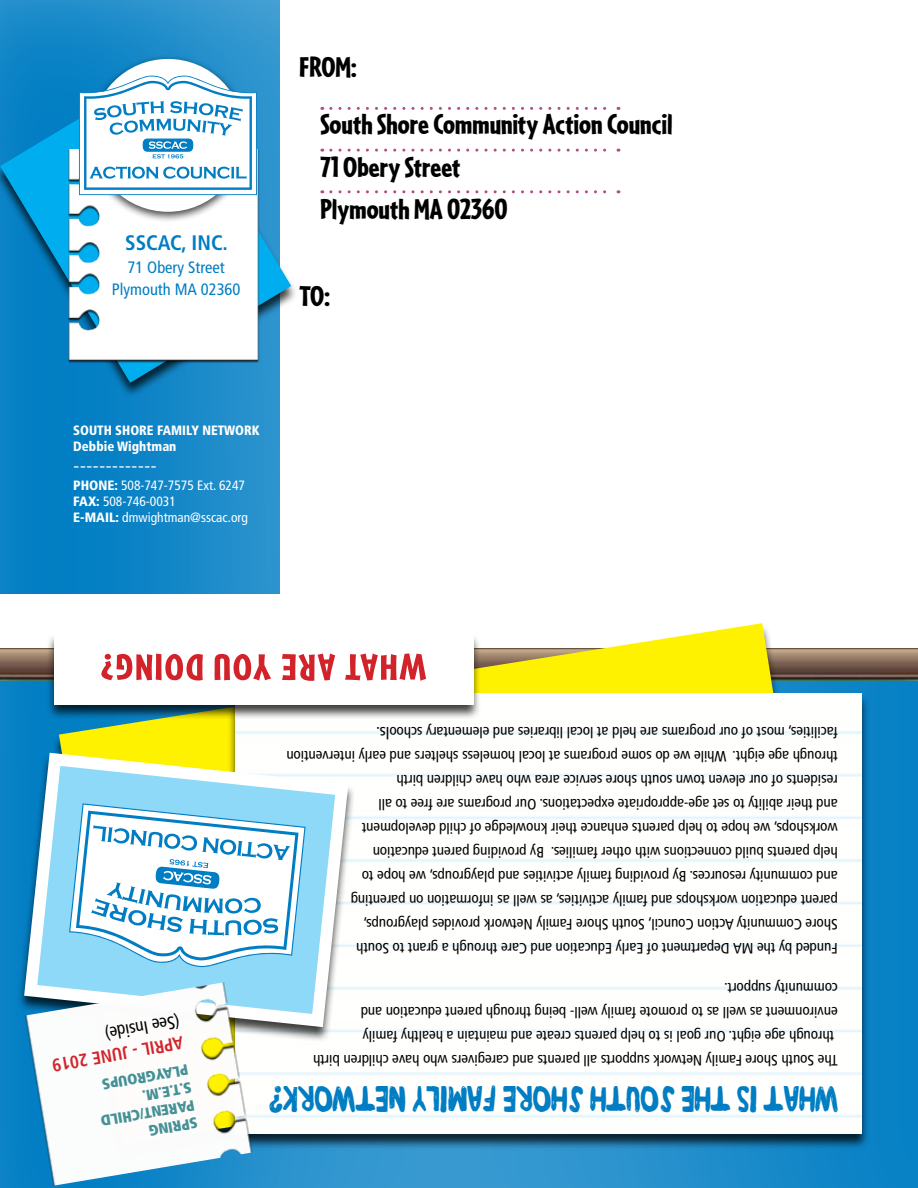
<style>
.page{position:relative;width:918px;height:1188px;background:#fff}
.page>*{position:absolute;margin:0;border:0;box-sizing:border-box;transform-origin:0 0}
.t1{font:900 30px/42.8px "Cafeteria";color:#000;scale:.96 1}
.t2{font:30px "daub";color:#007dc3;scale:.8 1}
.t3{font:300 condensed 21.75px "Frutiger LT Std";color:#fff}
.t4{font:700 condensed 21px "Frutiger LT Std";color:#007dc3}
.t5{font:700 condensed 18px "Frutiger LT Std";color:#d2232a;scale:.96 1}
.t6{font:condensed 18px "Frutiger LT Std";color:#000;scale:.96 1}
.t7{font:condensed 16.5px/22.5px "Frutiger LT Std";color:#007dc3;text-align:center}
.t8{font:condensed 15px/24px "Frutiger LT Std";color:#000}
.t9{font:900 condensed 15px/18px "Frutiger LT Std";color:#459196;scale:.96 1}
.t10{font:condensed 13.5px/16.2px "Frutiger LT Std";color:#fff}
.t11{font:900 condensed 13.5px/16.2px "Frutiger LT Std";color:#fff;scale:.96 1}
.s1{font-weight:900}
.s2{font-size:16.5px}
</style>
<div class="page">
<img style="left:0;top:0;width:918px;height:1188px">
<div style="left:0;top:594px;width:918px;height:63px;background:#fff"></div>
<div style="left:281px;top:0;width:637px;height:594px;background:#fff"></div>
<div style="left:0;top:70px;width:298px;height:328px;background:#000;opacity:.75"></div>
<svg style="left:0;top:69px;width:291px;height:314px;background:#2b98d0"></svg>
<img style="left:50px;top:149px;width:215px;height:235px">
<div style="left:83px;top:54px;width:169px;height:169px;background:#000;opacity:.75"></div>
<div style="left:92px;top:59px;width:152px;height:153px;background:#fff;border-radius:50%"></div>
<img style="left:0;top:648px;width:918px;height:32px">
<svg style="left:59px;top:623px;width:768px;height:123px;fill:#fff200"></svg>
<div style="left:227px;top:693px;width:643px;height:458px;background:#000;opacity:.75"></div>
<img style="left:235px;top:693px;width:627px;height:441px">
<div style="left:46px;top:633px;width:436px;height:88px;background:#000;opacity:.75"></div>
<div style="left:54px;top:633px;width:419px;height:71px;background:#fff"></div>
<svg style="left:331px;top:107px;width:288px;height:3px"></svg>
<svg style="left:331px;top:149px;width:288px;height:3px"></svg>
<svg style="left:331px;top:190px;width:288px;height:3px"></svg>
<svg style="left:101px;top:653px;width:325px;height:28px"></svg>
<svg style="left:79px;top:76px;width:178px;height:119px"></svg>
<svg style="left:18px;top:746px;width:337px;height:288px"></svg>
<img style="left:22px;top:980px;width:244px;height:206px">
<h3 class="t4" style="left:125px;top:230px;width:104px">SSCAC, INC.</h3>
<p class="t7" style="left:112px;top:256px;width:130px">71 Obery Street<br>Plymouth MA 02360</p>
<h1 class="t1" style="left:299px;top:45px;width:61px">FROM:</h1>
<h1 class="t1" style="left:320px;top:102px;width:369px">South Shore Community Action Council<br>71 Obery Street<br>Plymouth MA 02360</h1>
<h1 class="t1" style="left:299px;top:274px;width:33px">TO:</h1>
<p class="t11" style="left:73px;top:422px;width:196px">SOUTH SHORE FAMILY NETWORK<br>Debbie Wightman</p>
<h2 class="t3" style="left:73px;top:453px;width:85px">-------------</h2>
<p class="t10" style="left:73px;top:477px;width:176px"><span class="s1">PHONE:</span> 508-747-7575 Ext. 6247<br><span class="s1">FAX:</span> 508-746-0031<br><span class="s1">E-MAIL:</span> dmwightman@sscac.org</p>
<p class="t6" style="left:181px;top:1031px;width:80px;rotate:170deg">(See Inside)</p>
<p class="t5" style="left:185px;top:1053px;width:140px;rotate:170deg">APRIL - JUNE 2019</p>
<p class="t9" style="left:199px;top:1131px;width:100px;rotate:170deg">SPRING<br>PARENT/CHILD<br>S.T.E.M.<br>PLAYGROUPS</p>
<p class="t8" style="left:838px;top:960px;width:553px;rotate:-180deg">Funded by the MA Department of Early Education and Care through a grant to South<br>Shore Community Action Council, South Shore Family Network provides playgroups,<br>parent education workshops and family activities, as well as information on parenting<br>and community resources. By providing family activities and playgroups, we hope to<br>help parents build connections with other families. By providing parent education<br>workshops, we hope to help parents enhance their knowledge of child development<br>and their ability to set age-appropriate expectations. Our programs are free to all<br>residents of our eleven town south shore service area who have children birth<br>through age eight. While we do some programs at local homeless shelters and early intervention facilities, most of our programs are held at local libraries and elementary schoo<span class="s2">ls.</span></p>
<p class="t8" style="left:838px;top:1073px;width:526px;rotate:-180deg">The South Shore Family Network supports all parents and caregivers who have children birth through age eight. Our goal is to help parents create and maintain a healthy family environment as well as to promote family well- being through parent education and community support.</p>
<h1 class="t2" style="left:838px;top:1114px;width:712px;rotate:-180deg">What is the South Shore Family Network?</h1>
</div>
